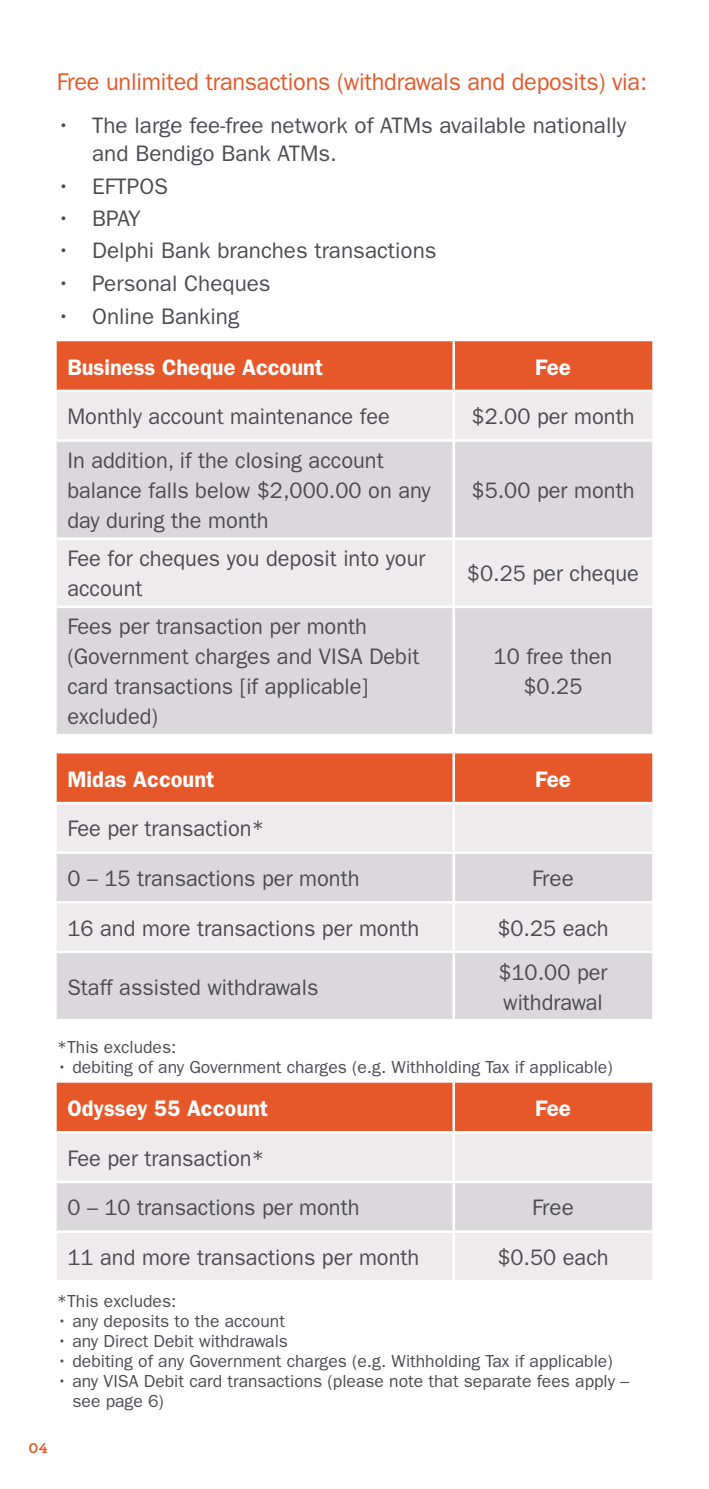
<style>
.page{position:relative;width:709px;height:1489px;background:#fff}
.page>*{position:absolute;margin:0;border:0;box-sizing:border-box;transform-origin:0 0}
._3_5_headline{font:24.25px "Franklin Gothic";letter-spacing:-.01em;color:#e65829}
._4_text{font:22.5px/30px "Franklin Gothic";color:#4c4d52}
._5_indent{font:22.5px/28.8px "Franklin Gothic";color:#4c4d52}
._4_text-2{font:600 22.5px "Franklin Gothic";color:#fff}
._6_disclaimer{font:17.5px/20px "Franklin Gothic";color:#4c4d52}
.t1{font:700 15px "Archer";color:#e65829}
</style>
<div class="page">
<div style="left:57px;top:341px;width:595px;height:48px;background:#e65829"></div>
<div style="left:57px;top:392px;width:595px;height:47px;background:#eeebed"></div>
<svg style="left:57px;top:442px;width:595px;height:291px;background:#dedcde"></svg>
<hr style="left:452px;top:341px;width:3px;height:48px;background:#fff">
<hr style="left:452px;top:392px;width:3px;height:47px;background:#fff">
<hr style="left:452px;top:442px;width:3px;height:95px;background:#fff">
<hr style="left:57px;top:537px;width:397px;height:3px;background:#fff">
<hr style="left:454px;top:537px;width:198px;height:3px;background:#fff">
<hr style="left:452px;top:540px;width:3px;height:65px;background:#fff">
<hr style="left:57px;top:605px;width:397px;height:3px;background:#fff">
<hr style="left:454px;top:605px;width:198px;height:3px;background:#fff">
<hr style="left:452px;top:608px;width:3px;height:125px;background:#fff">
<div style="left:57px;top:753px;width:595px;height:48px;background:#e65829"></div>
<div style="left:57px;top:804px;width:595px;height:47px;background:#eeebed"></div>
<svg style="left:57px;top:854px;width:595px;height:164px;background:#e0dddf"></svg>
<hr style="left:452px;top:753px;width:3px;height:48px;background:#fff">
<hr style="left:452px;top:804px;width:3px;height:47px;background:#fff">
<hr style="left:452px;top:854px;width:3px;height:47px;background:#fff">
<hr style="left:57px;top:901px;width:397px;height:2px;background:#fff">
<hr style="left:454px;top:901px;width:198px;height:2px;background:#fff">
<hr style="left:452px;top:903px;width:3px;height:47px;background:#fff">
<hr style="left:57px;top:950px;width:397px;height:3px;background:#fff">
<hr style="left:454px;top:950px;width:198px;height:3px;background:#fff">
<hr style="left:452px;top:953px;width:3px;height:65px;background:#fff">
<div style="left:57px;top:1082px;width:595px;height:48px;background:#e65829"></div>
<div style="left:57px;top:1134px;width:595px;height:145px;background:#eeebed"></div>
<div style="left:57px;top:1183px;width:595px;height:47px;background:#dad8da"></div>
<hr style="left:452px;top:1082px;width:3px;height:48px;background:#fff">
<hr style="left:452px;top:1133px;width:3px;height:47px;background:#fff">
<hr style="left:57px;top:1180px;width:397px;height:3px;background:#fff">
<hr style="left:454px;top:1180px;width:198px;height:3px;background:#fff">
<hr style="left:452px;top:1183px;width:3px;height:47px;background:#fff">
<hr style="left:57px;top:1230px;width:397px;height:2px;background:#fff">
<hr style="left:454px;top:1230px;width:198px;height:2px;background:#fff">
<hr style="left:452px;top:1232px;width:3px;height:47px;background:#fff">
<p class="_3_5_headline" style="left:57px;top:67px;width:592px">Free unlimited transactions (withdrawals and deposits) via:</p>
<p class="_5_indent" style="left:92px;top:111px;width:535px;text-indent:-35px">• The large fee-free network of ATMs available nationally and Bendigo Bank ATMs.</p>
<p class="_5_indent" style="left:57px;top:172px;width:113px">• EFTPOS</p>
<p class="_5_indent" style="left:57px;top:204px;width:86px">• BPAY</p>
<p class="_5_indent" style="left:57px;top:236px;width:381px">• Delphi Bank branches transactions</p>
<p class="_5_indent" style="left:57px;top:269px;width:215px">• Personal Cheques</p>
<p class="_5_indent" style="left:57px;top:302px;width:184px">• Online Banking</p>
<p class="_4_text-2" style="left:67px;top:353px;width:257px">Business Cheque Account</p>
<p class="_4_text-2" style="left:535px;top:353px;width:38px">Fee</p>
<p class="_4_text" style="left:67px;top:401px;width:324px">Monthly account maintenance fee</p>
<p class="_4_text" style="left:471px;top:401px;width:164px">$2.00 per month</p>
<p class="_4_text" style="left:67px;top:445px;width:365px">In addition, if the closing account balance falls below $2,000.00 on any day during the month</p>
<p class="_4_text" style="left:471px;top:475px;width:164px">$5.00 per month</p>
<p class="_4_text" style="left:67px;top:543px;width:359px">Fee for cheques you deposit into your account</p>
<p class="_4_text" style="left:67px;top:612px;width:353px">Fees per transaction per month (Government charges and VISA Debit card transactions [if applicable] excluded)</p>
<p class="_4_text" style="left:467px;top:558px;width:173px">$0.25 per cheque</p>
<p class="_4_text" style="left:493px;top:642px;width:120px;text-align:center">10 free then $0.25</p>
<p class="_4_text-2" style="left:67px;top:765px;width:149px">Midas Account</p>
<p class="_4_text-2" style="left:535px;top:765px;width:38px">Fee</p>
<p class="_4_text" style="left:67px;top:813px;width:199px">Fee per transaction*</p>
<p class="_4_text" style="left:67px;top:863px;width:294px">0 – 15 transactions per month</p>
<p class="_4_text" style="left:532px;top:863px;width:43px">Free</p>
<p class="_4_text" style="left:67px;top:913px;width:353px">16 and more transactions per month</p>
<p class="_4_text" style="left:497px;top:913px;width:113px">$0.25 each</p>
<p class="_4_text" style="left:67px;top:972px;width:252px">Staff assisted withdrawals</p>
<p class="_4_text" style="left:498px;top:957px;width:111px">$10.00 per withdrawal</p>
<p class="_6_disclaimer" style="left:57px;top:1036px;width:121px">*This excludes:</p>
<p class="_6_disclaimer" style="left:57px;top:1056px;width:557px">• debiting of any Government charges (e.g. Withholding Tax if applicable)</p>
<p class="_4_text-2" style="left:67px;top:1094px;width:202px">Odyssey 55 Account</p>
<p class="_4_text-2" style="left:535px;top:1094px;width:38px">Fee</p>
<p class="_4_text" style="left:67px;top:1142px;width:199px">Fee per transaction*</p>
<p class="_4_text" style="left:67px;top:1192px;width:294px">0 – 10 transactions per month</p>
<p class="_4_text" style="left:532px;top:1192px;width:43px">Free</p>
<p class="_4_text" style="left:67px;top:1242px;width:353px">11 and more transactions per month</p>
<p class="_4_text" style="left:497px;top:1242px;width:113px">$0.50 each</p>
<p class="_6_disclaimer" style="left:57px;top:1290px;width:121px">*This excludes:</p>
<p class="_6_disclaimer" style="left:57px;top:1310px;width:230px">• any deposits to the account</p>
<p class="_6_disclaimer" style="left:57px;top:1330px;width:233px">• any Direct Debit withdrawals</p>
<p class="_6_disclaimer" style="left:57px;top:1350px;width:557px">• debiting of any Government charges (e.g. Withholding Tax if applicable)</p>
<p class="_6_disclaimer" style="left:72px;top:1370px;width:558px;text-indent:-16px">• any VISA Debit card transactions (please note that separate fees apply – see page 6)</p>
<p class="t1" style="left:28px;top:1435px;width:21px">04</p>
</div>
